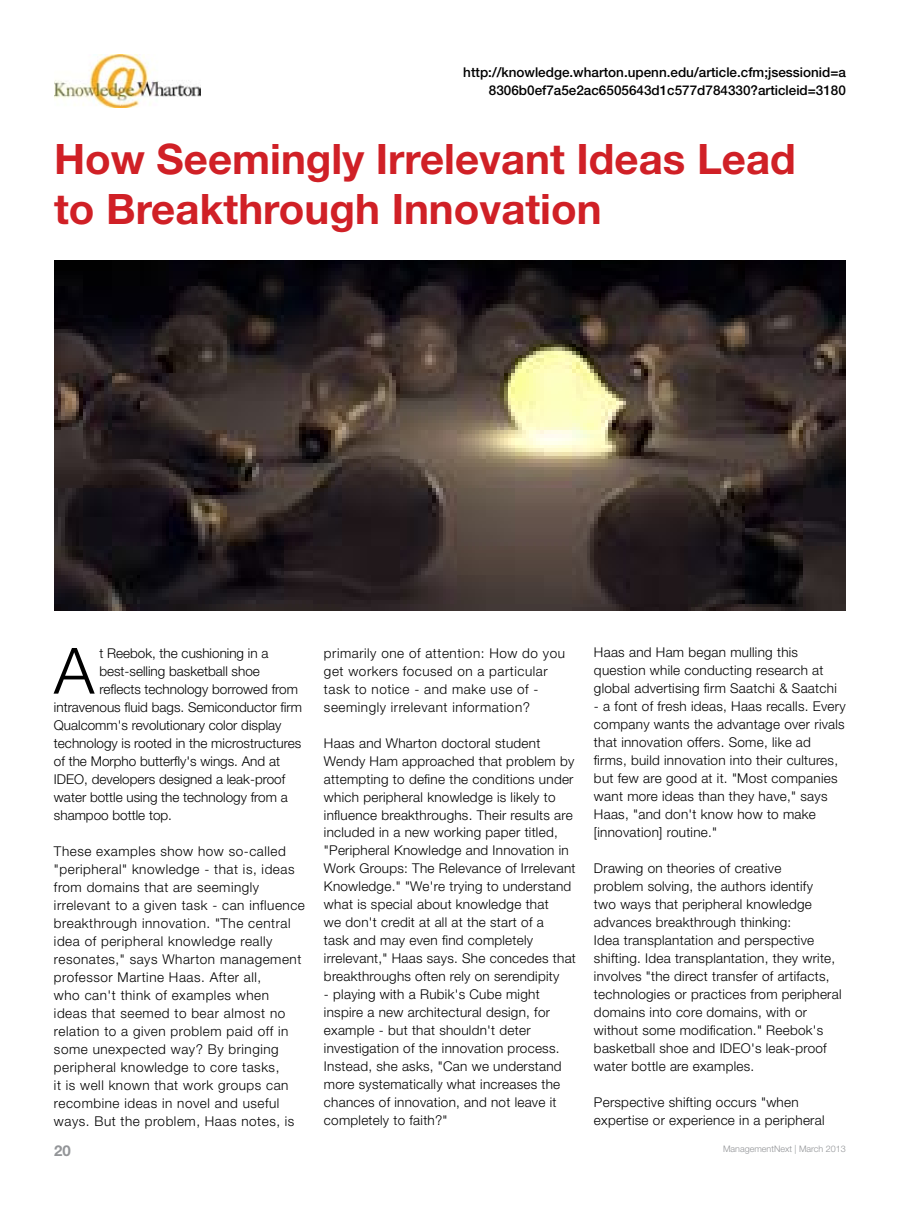
<style>
.page{position:relative;width:900px;height:1206px;background:#fff}
.page>*{position:absolute;margin:0;border:0;box-sizing:border-box;transform-origin:0 0}
.t1{font:300 63.9px "Helvetica Neue LT Std";color:#000}
.t2{font:700 42px/50.4px "Helvetica Neue LT Std";color:#d02026}
.t3{font:700 15px "Helvetica Neue LT Std";color:#939598}
.t4{font:300 13.5px/18px "Helvetica Neue LT Std";letter-spacing:.02em;color:#000}
.t5{font:300 13.5px/18px "Helvetica Neue LT Std";letter-spacing:.04em;color:#000}
.t6{font:300 13.5px "Helvetica Neue LT Std";color:#000}
.t7{font:500 13.5px/18px "Helvetica Neue LT Std";color:#000;text-align:right}
.t8{font:300 9px "Helvetica Neue LT Std";color:#939598}
</style>
<div class="page">
<img style="left:54px;top:54px;width:147px;height:54px">
<img style="left:54px;top:260px;width:792px;height:350px">
<p class="t7" style="left:463px;top:63px;width:384px">http://knowledge.wharton.upenn.edu/article.cfm;jsessionid=a<br>8306b0ef7a5e2ac6505643d1c577d784330?articleid=3180</p>
<h2 class="t2" style="left:54px;top:133px;width:743px">How Seemingly Irrelevant Ideas Lead to Breakthrough Innovation</h2>
<h1 class="t1" style="left:54px;top:632px;width:42px">A</h1>
<p class="t6" style="left:99px;top:645px;width:171px">t Reebok, the cushioning in a</p>
<p class="t6" style="left:99px;top:663px;width:162px">best-selling basketball shoe</p>
<p class="t6" style="left:99px;top:681px;width:200px">reflects technology borrowed from</p>
<p class="t6" style="left:54px;top:699px;width:250px">intravenous fluid bags. Semiconductor firm</p>
<p class="t6" style="left:54px;top:717px;width:229px">Qualcomm's revolutionary color display</p>
<p class="t6" style="left:54px;top:735px;width:249px">technology is rooted in the microstructures</p>
<p class="t6" style="left:54px;top:753px;width:228px">of the Morpho butterfly's wings. And at</p>
<p class="t6" style="left:54px;top:771px;width:233px">IDEO, developers designed a leak-proof</p>
<p class="t6" style="left:54px;top:789px;width:235px">water bottle using the technology from a</p>
<p class="t6" style="left:54px;top:807px;width:120px">shampoo bottle top.</p>
<p class="t5" style="left:54px;top:842px;width:252px">These examples show how so-called "peripheral" knowledge - that is, ideas from domains that are seemingly irrelevant to a given task - can influence breakthrough innovation. "The central idea of peripheral knowledge really resonates," says Wharton management professor Martine Haas. After all,<br>who can't think of examples when ideas that seemed to bear almost no relation to a given problem paid off in some unexpected way? By bringing peripheral knowledge to core tasks,<br>it is well known that work groups can recombine ideas in novel and useful ways. But the problem, Haas notes, is</p>
<p class="t3" style="left:54px;top:1142px;width:18px">20</p>
<p class="t5" style="left:324px;top:643px;width:243px">primarily one of attention: How do you get workers focused on a particular task to notice - and make use of - seemingly irrelevant information?</p>
<p class="t4" style="left:324px;top:733px;width:253px">Haas and Wharton doctoral student Wendy Ham approached that problem by attempting to define the conditions under which peripheral knowledge is likely to influence breakthroughs. Their results are included in a new working paper titled, "Peripheral Knowledge and Innovation in Work Groups: The Relevance of Irrelevant Knowledge." "We're trying to understand what is special about knowledge that<br>we don't credit at all at the start of a<br>task and may even find completely irrelevant," Haas says. She concedes that breakthroughs often rely on serendipity</p>
<p class="t4" style="left:324px;top:985px;width:239px">- playing with a Rubik's Cube might inspire a new architectural design, for example - but that shouldn't deter investigation of the innovation process.<br>Instead, she asks, "Can we understand more systematically what increases the chances of innovation, and not leave it completely to faith?"</p>
<p class="t4" style="left:594px;top:643px;width:244px">Haas and Ham began mulling this question while conducting research at global advertising firm Saatchi &amp; Saatchi</p>
<p class="t4" style="left:594px;top:697px;width:253px">- a font of fresh ideas, Haas recalls. Every company wants the advantage over rivals that innovation offers. Some, like ad firms, build innovation into their cultures, but few are good at it. "Most companies want more ideas than they have," says Haas, "and don't know how to make [innovation] routine."</p>
<p class="t4" style="left:594px;top:859px;width:249px">Drawing on theories of creative<br>problem solving, the authors identify<br>two ways that peripheral knowledge advances breakthrough thinking:<br>Idea transplantation and perspective shifting. Idea transplantation, they write, involves "the direct transfer of artifacts, technologies or practices from peripheral domains into core domains, with or without some modification." Reebok's basketball shoe and IDEO's leak-proof water bottle are examples.</p>
<p class="t4" style="left:594px;top:1093px;width:232px">Perspective shifting occurs "when expertise or experience in a peripheral</p>
<p class="t8" style="left:723px;top:1143px;width:124px">ManagementNext | March 2013</p>
</div>
